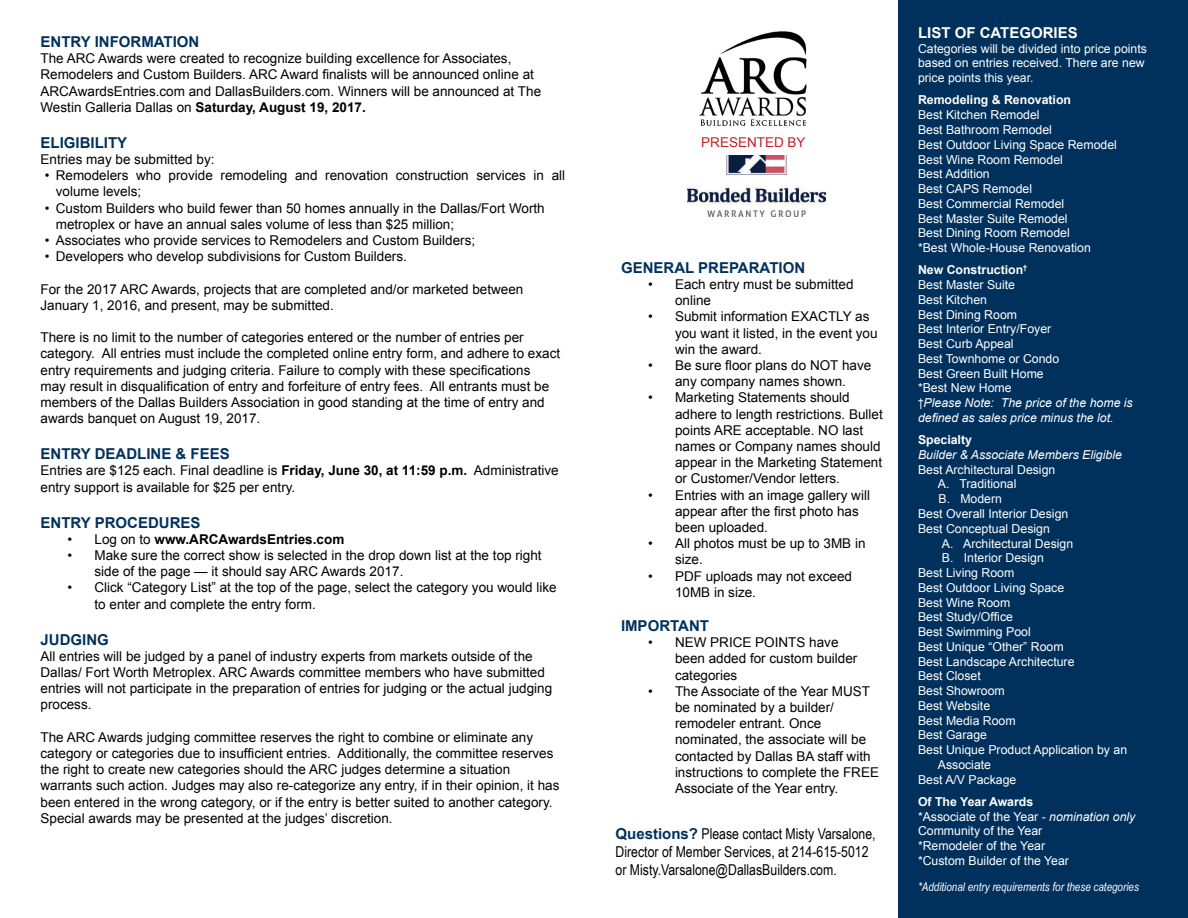
<style>
.page{position:relative;width:1188px;height:918px;background:#fff}
.page>*{position:absolute;margin:0;border:0;box-sizing:border-box;transform-origin:0 0}
.t1{font:15px/18px "Arial Narrow";color:#000}
.t2{font:700 15px "Arial";color:#00315c}
.t3{font:700 15px "Arial";color:#fff}
.t4{font:13.5px/16.2px "Arial";color:#000}
.t5{font:700 13.5px "Arial";color:#000}
.t6{font:13.5px "Arial";color:#bf2025}
.t7{font:12.3px/14.7px "Arial";color:#fff}
.t8{font:italic 12.3px "Arial";color:#fff}
.t9{font:700 12.3px "Arial";color:#fff}
.t10{font:italic 12px "Arial Narrow";color:#fff}
.s1{font-weight:700}
.s2{font-weight:400}
.s3{font-family:"Arial";font-weight:700;color:#00315c}
.s4{font-family:"Arial Narrow"}
.s5{font-style:italic}
</style>
<div class="page">
<div style="left:898px;top:0;width:290px;height:918px;background:#00315c"></div>
<img style="left:699px;top:31px;width:108px;height:95px">
<img style="left:688px;top:156px;width:137px;height:60px">
<p class="t2" style="left:40px;top:32px;width:160px">ENTRY INFORMATION</p>
<p class="t4" style="left:40px;top:50px;width:502px">The ARC Awards were created to recognize building excellence for Associates, Remodelers and Custom Builders. ARC Award finalists will be announced online at ARCAwardsEntries.com and DallasBuilders.com. Winners will be announced at The Westin Galleria Dallas on <span class="s1">Saturday, August 19, 2017.</span></p>
<p class="t2" style="left:40px;top:132px;width:88px">ELIGIBILITY</p>
<p class="t4" style="left:40px;top:151px;width:176px">Entries may be submitted by:</p>
<p class="t4" style="left:56px;top:167px;width:511px;text-indent:-11px">• Remodelers who provide remodeling and renovation construction services in all volume levels;</p>
<p class="t4" style="left:56px;top:200px;width:490px;text-indent:-11px">• Custom Builders who build fewer than 50 homes annually in the Dallas/Fort Worth metroplex or have an annual sales volume of less than $25 million;</p>
<p class="t4" style="left:45px;top:232px;width:432px">• Associates who provide services to Remodelers and Custom Builders;</p>
<p class="t4" style="left:45px;top:248px;width:363px">• Developers who develop subdivisions for Custom Builders.</p>
<p class="t4" style="left:40px;top:281px;width:484px">For the 2017 ARC Awards, projects that are completed and/or marketed between<br>January 1, 2016, and present, may be submitted.</p>
<p class="t4" style="left:40px;top:329px;width:521px">There is no limit to the number of categories entered or the number of entries per category. All entries must include the completed online entry form, and adhere to exact entry requirements and judging criteria. Failure to comply with these specifications<br>may result in disqualification of entry and forfeiture of entry fees. All entrants must be members of the Dallas Builders Association in good standing at the time of entry and awards banquet on August 19, 2017.</p>
<p class="t2" style="left:40px;top:444px;width:191px">ENTRY DEADLINE &amp; FEES</p>
<p class="t4" style="left:40px;top:463px;width:520px">Entries are $125 each. Final deadline is <span class="s1">Friday, June 30, at 11:59 p.m.</span> Administrative entry support is available for $25 per entry.</p>
<p class="t2" style="left:40px;top:512px;width:162px">ENTRY PROCEDURES</p>
<p class="t5" style="left:68px;top:530px;width:278px"><span class="s2">• Log on to</span> www.ARCAwardsEntries.com</p>
<p class="t4" style="left:94px;top:547px;width:449px;text-indent:-27px">• Make sure the correct show is selected in the drop down list at the top right side of the page — it should say ARC Awards 2017.</p>
<p class="t4" style="left:94px;top:580px;width:464px;text-indent:-27px">• Click “Category List” at the top of the page, select the category you would like to enter and complete the entry form.</p>
<p class="t2" style="left:40px;top:629px;width:70px">JUDGING</p>
<p class="t4" style="left:40px;top:648px;width:513px">All entries will be judged by a panel of industry experts from markets outside of the Dallas/ Fort Worth Metroplex. ARC Awards committee members who have submitted entries will not participate in the preparation of entries for judging or the actual judging process.</p>
<p class="t4" style="left:40px;top:729px;width:520px">The ARC Awards judging committee reserves the right to combine or eliminate any category or categories due to insufficient entries. Additionally, the committee reserves the right to create new categories should the ARC judges determine a situation warrants such action. Judges may also re-categorize any entry, if in their opinion, it has been entered in the wrong category, or if the entry is better suited to another category.<br>Special awards may be presented at the judges’ discretion.</p>
<p class="t6" style="left:701px;top:133px;width:106px">PRESENTED BY</p>
<p class="t2" style="left:621px;top:258px;width:186px">GENERAL PREPARATION</p>
<p class="t4" style="left:675px;top:276px;width:180px;text-indent:-27px">• Each entry must be submitted online</p>
<p class="t4" style="left:675px;top:309px;width:204px;text-indent:-27px">• Submit information EXACTLY as you want it listed, in the event you win the award.</p>
<p class="t4" style="left:648px;top:357px;width:225px;text-align:center">• Be sure floor plans do NOT have any company names shown.</p>
<p class="t4" style="left:675px;top:390px;width:209px;text-indent:-27px">• Marketing Statements should adhere to length restrictions. Bullet points ARE acceptable. NO last names or Company names should appear in the Marketing Statement or Customer/Vendor letters.</p>
<p class="t4" style="left:675px;top:487px;width:197px;text-indent:-27px">• Entries with an image gallery will appear after the first photo has been uploaded.</p>
<p class="t4" style="left:675px;top:536px;width:192px;text-indent:-27px">• All photos must be up to 3MB in size.</p>
<p class="t4" style="left:675px;top:568px;width:179px;text-indent:-27px">• PDF uploads may not exceed<br>10MB in size.</p>
<p class="t2" style="left:621px;top:616px;width:90px">IMPORTANT</p>
<p class="t4" style="left:675px;top:635px;width:184px;text-indent:-27px">• NEW PRICE POINTS have been added for custom builder categories</p>
<p class="t4" style="left:675px;top:683px;width:206px;text-indent:-27px">• The Associate of the Year MUST be nominated by a builder/ remodeler entrant. Once nominated, the associate will be contacted by Dallas BA staff with instructions to complete the FREE<br>Associate of the Year entry.</p>
<p class="t1" style="left:616px;top:824px;width:262px"><span class="s3">Questions?</span> Please contact Misty Varsalone,<br>Director of Member Services, at 214-615-5012 or Misty.Varsalone@DallasBuilders.com.</p>
<p class="t3" style="left:918px;top:23px;width:161px">LIST OF CATEGORIES</p>
<p class="t7" style="left:918px;top:41px;width:231px">Categories will be divided into price points based on entries received. There are new price points this year.</p>
<p class="t9" style="left:918px;top:92px;width:155px">Remodeling &amp; Renovation</p>
<p class="t7" style="left:918px;top:108px;width:200px">Best Kitchen Remodel<br>Best Bathroom Remodel<br>Best Outdoor Living Space Remodel<br>Best Wine Room Remodel<br>Best Addition<br>Best CAPS Remodel<br>Best Commercial Remodel<br>Best Master Suite Remodel<br>Best Dining Room Remodel<br>*Best Whole-House Renovation</p>
<p class="t7" style="left:918px;top:263px;width:216px"><span class="s1">New Construction</span><sup>†<br></sup>Best Master Suite<br>Best Kitchen<br>Best Dining Room<br>Best Interior Entry/Foyer<br>Best Curb Appeal<br>Best Townhome or Condo<br>Best Green Built Home<br>*Best New Home<br><span class="s4">†</span><span class="s5">Please Note: The price of the home is defined as sales price minus the lot.</span></p>
<p class="t9" style="left:918px;top:432px;width:56px">Specialty</p>
<p class="t8" style="left:918px;top:447px;width:205px">Builder &amp; Associate Members Eligible</p>
<p class="t7" style="left:918px;top:462px;width:139px">Best Architectural Design</p>
<p class="t7" style="left:938px;top:477px;width:80px">A. Traditional</p>
<p class="t7" style="left:939px;top:492px;width:65px">B. Modern</p>
<p class="t7" style="left:918px;top:506px;width:152px">Best Overall Interior Design</p>
<p class="t7" style="left:918px;top:521px;width:133px">Best Conceptual Design</p>
<p class="t7" style="left:942px;top:536px;width:133px">A. Architectural Design</p>
<p class="t7" style="left:942px;top:551px;width:103px">B. Interior Design</p>
<p class="t7" style="left:918px;top:565px;width:98px">Best Living Room</p>
<p class="t7" style="left:918px;top:580px;width:148px">Best Outdoor Living Space</p>
<p class="t7" style="left:918px;top:595px;width:94px">Best Wine Room</p>
<p class="t7" style="left:918px;top:610px;width:97px">Best Study/Office</p>
<p class="t7" style="left:918px;top:625px;width:114px">Best Swimming Pool</p>
<p class="t7" style="left:918px;top:639px;width:147px">Best Unique “Other” Room</p>
<p class="t7" style="left:918px;top:654px;width:158px">Best Landscape Architecture</p>
<p class="t7" style="left:918px;top:669px;width:64px">Best Closet</p>
<p class="t7" style="left:918px;top:684px;width:88px">Best Showroom</p>
<p class="t7" style="left:918px;top:698px;width:74px">Best Website</p>
<p class="t7" style="left:918px;top:713px;width:99px">Best Media Room</p>
<p class="t7" style="left:918px;top:728px;width:71px">Best Garage</p>
<p class="t7" style="left:918px;top:743px;width:211px">Best Unique Product Application by an</p>
<p class="t7" style="left:938px;top:757px;width:55px">Associate</p>
<p class="t7" style="left:918px;top:772px;width:100px">Best A/V Package</p>
<p class="t7" style="left:918px;top:794px;width:219px"><span class="s1">Of The Year Awards<br></span>*Associate of the Year - <span class="s5">nomination only<br></span>Community of the Year<br>*Remodeler of the Year<br>*Custom Builder of the Year</p>
<p class="t10" style="left:918px;top:879px;width:222px">*Additional entry requirements for these categories</p>
</div>
